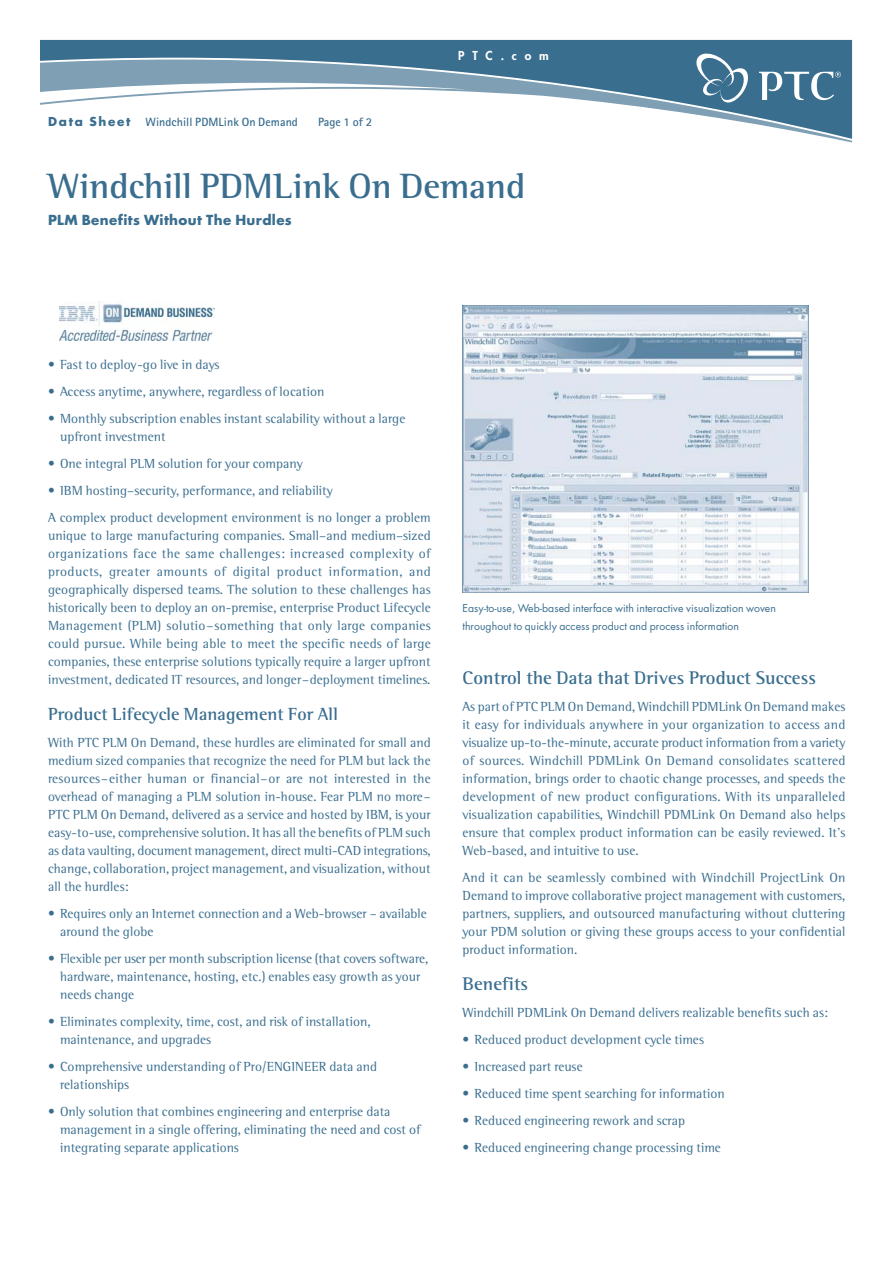
<style>
.page{position:relative;width:893px;height:1263px;background:#fff}
.page>*{position:absolute;margin:0;border:0;box-sizing:border-box;transform-origin:0 0}
.t1{font:700 36px "Rotis Semi Serif";color:#3a6e8f}
.t2{font:700 18.75px "Rotis Semi Serif";letter-spacing:.005em;color:#3a6e8f}
.t3{font:700 18px "Rotis Semi Serif";letter-spacing:.005em;color:#3a6e8f}
.t4{font:13.5px/18px "Rotis Semi Serif";letter-spacing:.005em;color:#3a6e8f}
.t5{font:700 13.5px "Futura";letter-spacing:.025em;color:#3a6e8f}
.t6{font:700 12px "Rotis Sans Serif";letter-spacing:.005em;color:#3a6e8f}
.t7{font:800 12px "Futura";letter-spacing:.65em;color:#fff}
.t8{font:10.5px/18px "Futura";letter-spacing:.005em;color:#3a6e8f}
.s1{font-family:"Futura"}
</style>
<div class="page">
<svg style="left:40px;top:40px;width:812px;height:99px"></svg>
<svg style="left:696px;top:53px;width:53px;height:50px;background:#608aa4"></svg>
<svg style="left:759px;top:72px;width:81px;height:29px"></svg>
<img style="left:462px;top:306px;width:346px;height:286px">
<img style="left:59px;top:302px;width:155px;height:39px">
<p class="t6" style="left:48px;top:118px;width:251px"><span class="s1">Data Sheet</span> Windchill PDMLink On Demand</p>
<p class="t6" style="left:318px;top:118px;width:55px">Page 1 of 2</p>
<p class="t7" style="left:458px;top:50px;width:92px">PTC.com</p>
<h1 class="t1" style="left:48px;top:173px;width:479px">Windchill PDMLink On Demand</h1>
<p class="t5" style="left:48px;top:214px;width:245px">PLM Benefits Without The Hurdles</p>
<p class="t4" style="left:48px;top:357px;width:173px">• Fast to deploy-go live in days</p>
<p class="t4" style="left:48px;top:384px;width:278px">• Access anytime, anywhere, regardless of location</p>
<p class="t4" style="left:60px;top:411px;width:347px;text-indent:-12px">• Monthly subscription enables instant scalability without a large upfront investment</p>
<p class="t4" style="left:48px;top:456px;width:256px">• One integral PLM solution for your company</p>
<p class="t4" style="left:48px;top:478px;width:384px;line-height:27px">• IBM hosting–security, performance, and reliability<br>A complex product development environment is no longer a problem</p>
<p class="t4" style="left:48px;top:528px;width:384px;text-align:justify">unique to large manufacturing companies. Small–and medium–sized organizations face the same challenges: increased complexity of products, greater amounts of digital product information, and geographically dispersed teams. The solution to these challenges has historically been to deploy an on-premise, enterprise Product Lifecycle Management (PLM) solutio–something that only large companies could pursue. While being able to meet the specific needs of large companies, these enterprise solutions typically require a larger upfront investment, dedicated IT resources, and longer–deployment timelines.</p>
<h3 class="t3" style="left:48px;top:707px;width:291px">Product Lifecycle Management For All</h3>
<p class="t4" style="left:48px;top:735px;width:384px;text-align:justify">With PTC PLM On Demand, these hurdles are eliminated for small and medium sized companies that recognize the need for PLM but lack the resources–either human or financial–or are not interested in the overhead of managing a PLM solution in-house. Fear PLM no more– PTC PLM On Demand, delivered as a service and hosted by IBM, is your easy-to-use, comprehensive solution. It has all the benefits of PLM such as data vaulting, document management, direct multi-CAD integrations, change, collaboration, project management, and visualization, without all the hurdles:</p>
<p class="t4" style="left:60px;top:906px;width:368px;text-indent:-12px">• Requires only an Internet connection and a Web-browser – available around the globe</p>
<p class="t4" style="left:60px;top:951px;width:370px;text-indent:-12px">• Flexible per user per month subscription license (that covers software, hardware, maintenance, hosting, etc.) enables easy growth as your needs change</p>
<p class="t4" style="left:60px;top:1014px;width:312px;text-indent:-12px">• Eliminates complexity, time, cost, and risk of installation, maintenance, and upgrades</p>
<p class="t4" style="left:60px;top:1059px;width:319px;text-indent:-12px">• Comprehensive understanding of Pro/ENGINEER data and relationships</p>
<p class="t4" style="left:60px;top:1104px;width:362px;text-indent:-12px">• Only solution that combines engineering and enterprise data management in a single offering, eliminating the need and cost of integrating separate applications</p>
<p class="t8" style="left:462px;top:600px;width:315px">Easy-to-use, Web-based interface with interactive visualization woven throughout to quickly access product and process information</p>
<h2 class="t2" style="left:462px;top:671px;width:355px">Control the Data that Drives Product Success</h2>
<p class="t4" style="left:462px;top:699px;width:384px;text-align:justify">As part of PTC PLM On Demand, Windchill PDMLink On Demand makes it easy for individuals anywhere in your organization to access and visualize up-to-the-minute, accurate product information from a variety of sources. Windchill PDMLink On Demand consolidates scattered information, brings order to chaotic change processes, and speeds the development of new product configurations. With its unparalleled visualization capabilities, Windchill PDMLink On Demand also helps ensure that complex product information can be easily reviewed. It’s Web-based, and intuitive to use.</p>
<p class="t4" style="left:462px;top:870px;width:384px;text-align:justify">And it can be seamlessly combined with Windchill ProjectLink On Demand to improve collaborative project management with customers, partners, suppliers, and outsourced manufacturing without cluttering your PDM solution or giving these groups access to your confidential product information.</p>
<h2 class="t2" style="left:462px;top:977px;width:67px">Benefits</h2>
<p class="t4" style="left:462px;top:1005px;width:367px">Windchill PDMLink On Demand delivers realizable benefits such as:</p>
<p class="t4" style="left:462px;top:1032px;width:243px">• Reduced product development cycle times</p>
<p class="t4" style="left:462px;top:1059px;width:122px">• Increased part reuse</p>
<p class="t4" style="left:462px;top:1086px;width:264px">• Reduced time spent searching for information</p>
<p class="t4" style="left:462px;top:1113px;width:224px">• Reduced engineering rework and scrap</p>
<p class="t4" style="left:462px;top:1140px;width:260px">• Reduced engineering change processing time</p>
</div>
